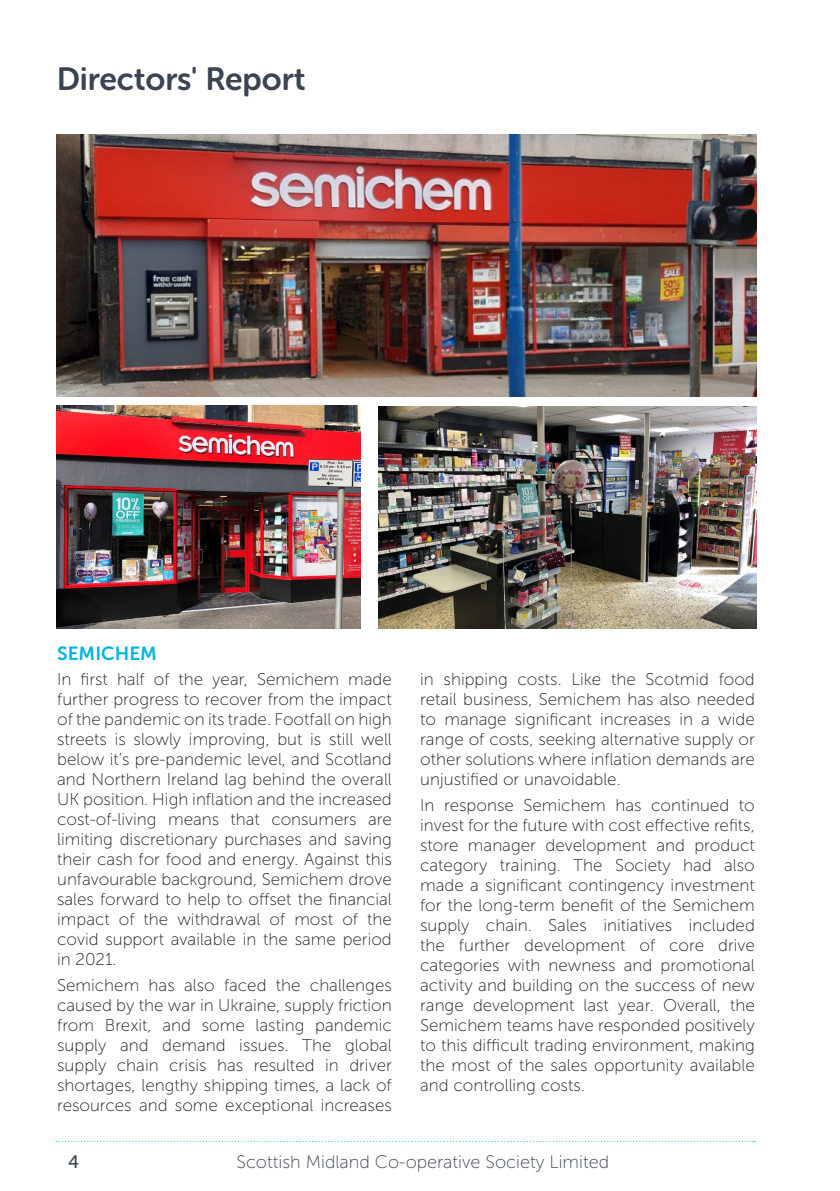
<style>
.page{position:relative;width:840px;height:1191px;background:#fff}
.page>*{position:absolute;margin:0;border:0;box-sizing:border-box;transform-origin:0 0}
.Page_Headers{font:32px "Museo Sans Rounded 700";color:#3a4452}
.Body_Subheads{font:19px "Museo Sans 700";color:#02b6df}
.t1{font:18px "Museo Sans 100";color:#3a4452}
.t2{font:18px "Museo Sans 500";color:#3a4452}
.Main_Paragraphs__OpS{font:17px/20px "Museo Sans 100";color:#231f20;text-align:justify}
</style>
<div class="page">
<svg style="left:56px;top:1140px;width:697px;height:1px"></svg>
<img style="left:57px;top:405px;width:303px;height:223px">
<img style="left:378px;top:406px;width:378px;height:222px">
<img style="left:57px;top:134px;width:699px;height:262px">
<p class="Page_Headers" style="left:57px;top:61px;width:250px">Directors' Report</p>
<p class="Body_Subheads" style="left:57px;top:642px;width:101px">SEMICHEM</p>
<p class="Main_Paragraphs__OpS" style="left:57px;top:669px;width:336px">In first half of the year, Semichem made further progress to recover from the impact of the pandemic on its trade. Footfall on high streets is slowly improving, but is still well below it’s pre-pandemic level, and Scotland and Northern Ireland lag behind the overall UK position. High inflation and the increased cost-of-living means that consumers are limiting discretionary purchases and saving their cash for food and energy. Against this unfavourable background, Semichem drove sales forward to help to offset the financial impact of the withdrawal of most of the covid support available in the same period in 2021.</p>
<p class="Main_Paragraphs__OpS" style="left:57px;top:975px;width:336px">Semichem has also faced the challenges caused by the war in Ukraine, supply friction from Brexit, and some lasting pandemic supply and demand issues. The global supply chain crisis has resulted in driver shortages, lengthy shipping times, a lack of resources and some exceptional increases</p>
<p class="Main_Paragraphs__OpS" style="left:420px;top:669px;width:336px">in shipping costs. Like the Scotmid food retail business, Semichem has also needed to manage significant increases in a wide range of costs, seeking alternative supply or other solutions where inflation demands are unjustified or unavoidable.</p>
<p class="Main_Paragraphs__OpS" style="left:420px;top:795px;width:336px">In response Semichem has continued to invest for the future with cost effective refits, store manager development and product category training. The Society had also made a significant contingency investment for the long-term benefit of the Semichem supply chain. Sales initiatives included the further development of core drive categories with newness and promotional activity and building on the success of new range development last year. Overall, the Semichem teams have responded positively to this difficult trading environment, making the most of the sales opportunity available and controlling costs.</p>
<p class="t2" style="left:68px;top:1151px;width:12px">4</p>
<p class="t1" style="left:236px;top:1152px;width:374px">Scottish Midland Co-operative Society Limited</p>
</div>
